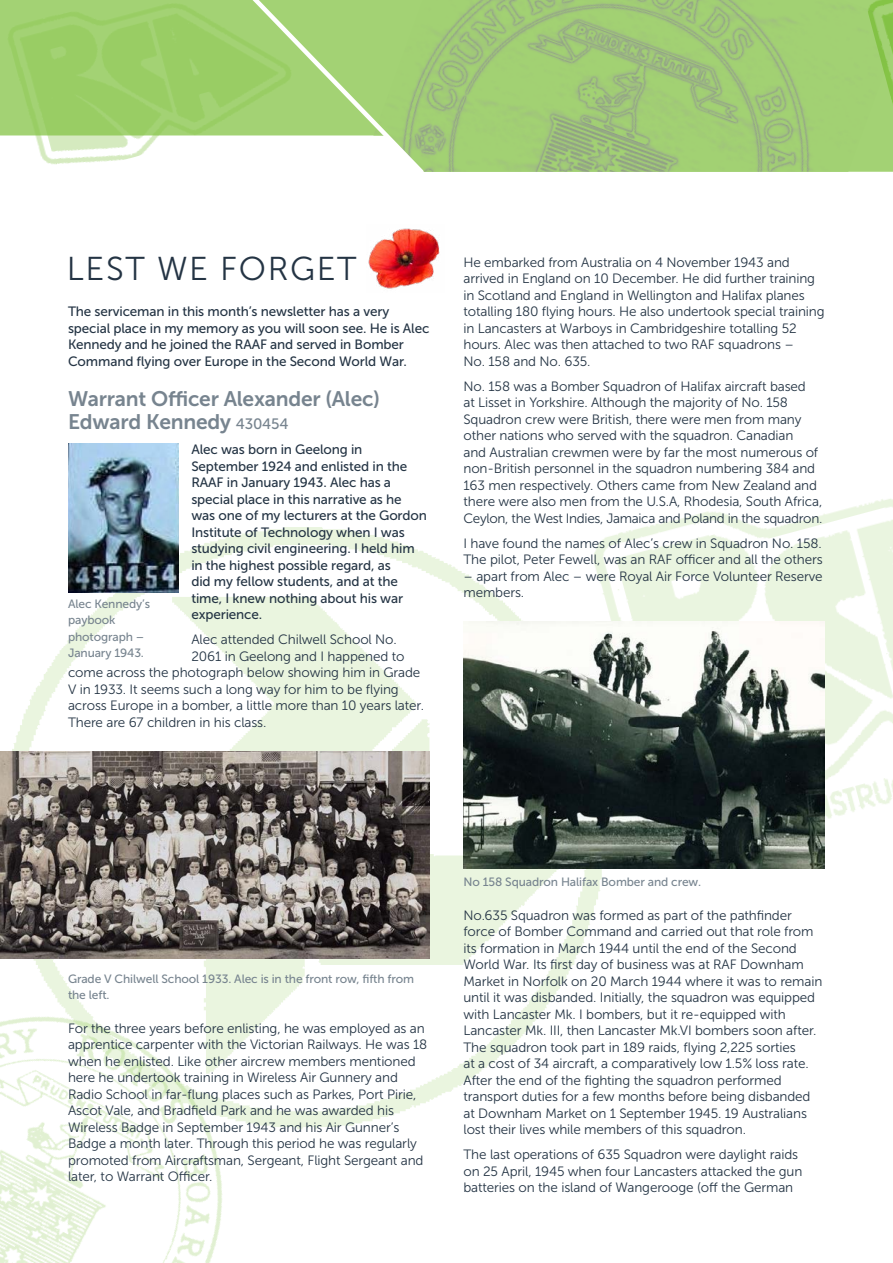
<style>
.page{position:relative;width:893px;height:1263px;background:#fff}
.page>*{position:absolute;margin:0;border:0;box-sizing:border-box;transform-origin:0 0}
.t1{font:33px "Museo Sans 300";letter-spacing:.05em;color:#243444}
.t2{font:21px/23.2px "Museo Sans 700";letter-spacing:-.01em;color:#77848f}
.t3{font:13.5px/16.5px "Museo Sans 300";letter-spacing:-.01em;color:#243444}
.t4{font:13.5px/16.5px "Museo Sans 500";letter-spacing:-.01em;color:#243444}
.t5{font:12px/16.5px "Museo Sans 500";letter-spacing:-.01em;color:#77848f}
.s1{font-family:"Museo Sans 500";font-size:15px}
</style>
<div class="page">
<svg style="left:0;top:0;width:229px;height:165px;background:#acd681"></svg>
<img style="left:428px;top:0;width:465px;height:172px">
<svg style="left:229px;top:0;width:199px;height:172px"></svg>
<img style="left:12px;top:527px;width:590px;height:602px">
<img style="left:0;top:959px;width:294px;height:304px">
<img style="left:545px;top:499px;width:348px;height:376px">
<img style="left:368px;top:228px;width:72px;height:61px">
<img style="left:68px;top:444px;width:111px;height:149px">
<img style="left:0;top:751px;width:429px;height:208px">
<img style="left:463px;top:621px;width:362px;height:247px">
<h1 class="t1" style="left:67px;top:250px;width:291px">LEST WE FORGET</h1>
<p class="t4" style="left:68px;top:303px;width:363px">The serviceman in this month’s newsletter has a very special place in my memory as you will soon see. He is Alec Kennedy and he joined the RAAF and served in Bomber Command flying over Europe in the Second World War.</p>
<h2 class="t2" style="left:68px;top:387px;width:313px">Warrant Officer Alexander (Alec)<br>Edward Kennedy <span class="s1">430454</span></h2>
<p class="t4" style="left:191px;top:441px;width:237px">Alec was born in Geelong in<br>September 1924 and enlisted in the<br>RAAF in January 1943. Alec has a special place in this narrative as he was one of my lecturers at the Gordon<br>Institute of Technology when I was studying civil engineering. I held him in the highest possible regard, as<br>did my fellow students, and at the time, I knew nothing about his war experience.</p>
<p class="t3" style="left:191px;top:631px;width:207px">Alec attended Chilwell School No.</p>
<p class="t3" style="left:191px;top:648px;width:215px">2061 in Geelong and I happened to</p>
<p class="t3" style="left:68px;top:664px;width:354px">come across the photograph below showing him in Grade</p>
<p class="t3" style="left:68px;top:681px;width:332px">V in 1933. It seems such a long way for him to be flying</p>
<p class="t3" style="left:68px;top:697px;width:358px">across Europe in a bomber, a little more than 10 years later.</p>
<p class="t3" style="left:68px;top:714px;width:200px">There are 67 children in his class.</p>
<p class="t5" style="left:68px;top:595px;width:84px">Alec Kennedy’s paybook photograph –<br>January 1943.</p>
<p class="t3" style="left:463px;top:254px;width:363px">He embarked from Australia on 4 November 1943 and arrived in England on 10 December. He did further training in Scotland and England in Wellington and Halifax planes totalling 180 flying hours. He also undertook special training in Lancasters at Warboys in Cambridgeshire totalling 52 hours. Alec was then attached to two RAF squadrons –<br>No. 158 and No. 635.</p>
<p class="t3" style="left:463px;top:378px;width:360px">No. 158 was a Bomber Squadron of Halifax aircraft based<br>at Lisset in Yorkshire. Although the majority of No. 158<br>Squadron crew were British, there were men from many other nations who served with the squadron. Canadian<br>and Australian crewmen were by far the most numerous of non-British personnel in the squadron numbering 384 and 163 men respectively. Others came from New Zealand and there were also men from the U.S.A, Rhodesia, South Africa, Ceylon, the West Indies, Jamaica and Poland in the squadron.</p>
<p class="t3" style="left:463px;top:535px;width:361px">I have found the names of Alec’s crew in Squadron No. 158.<br>The pilot, Peter Fewell, was an RAF officer and all the others</p>
<p class="t3" style="left:463px;top:568px;width:361px">– apart from Alec – were Royal Air Force Volunteer Reserve members.</p>
<p class="t5" style="left:68px;top:970px;width:348px">Grade V Chilwell School 1933. Alec is in the front row, fifth from the left.</p>
<p class="t3" style="left:68px;top:1020px;width:361px">For the three years before enlisting, he was employed as an apprentice carpenter with the Victorian Railways. He was 18 when he enlisted. Like other aircrew members mentioned here he undertook training in Wireless Air Gunnery and Radio School in far-flung places such as Parkes, Port Pirie, Ascot Vale, and Bradfield Park and he was awarded his Wireless Badge in September 1943 and his Air Gunner’s Badge a month later. Through this period he was regularly promoted from Aircraftsman, Sergeant, Flight Sergeant and later, to Warrant Officer.</p>
<p class="t5" style="left:463px;top:874px;width:239px">No 158 Squadron Halifax Bomber and crew.</p>
<p class="t3" style="left:463px;top:907px;width:360px">No.635 Squadron was formed as part of the pathfinder force of Bomber Command and carried out that role from its formation in March 1944 until the end of the Second World War. Its first day of business was at RAF Downham Market in Norfolk on 20 March 1944 where it was to remain until it was disbanded. Initially, the squadron was equipped with Lancaster Mk. I bombers, but it re-equipped with Lancaster Mk. III, then Lancaster Mk.VI bombers soon after.<br>The squadron took part in 189 raids, flying 2,225 sorties<br>at a cost of 34 aircraft, a comparatively low 1.5% loss rate.<br>After the end of the fighting the squadron performed transport duties for a few months before being disbanded at Downham Market on 1 September 1945. 19 Australians lost their lives while members of this squadron.</p>
<p class="t3" style="left:463px;top:1146px;width:340px">The last operations of 635 Squadron were daylight raids on 25 April, 1945 when four Lancasters attacked the gun batteries on the island of Wangerooge (off the German</p>
</div>
